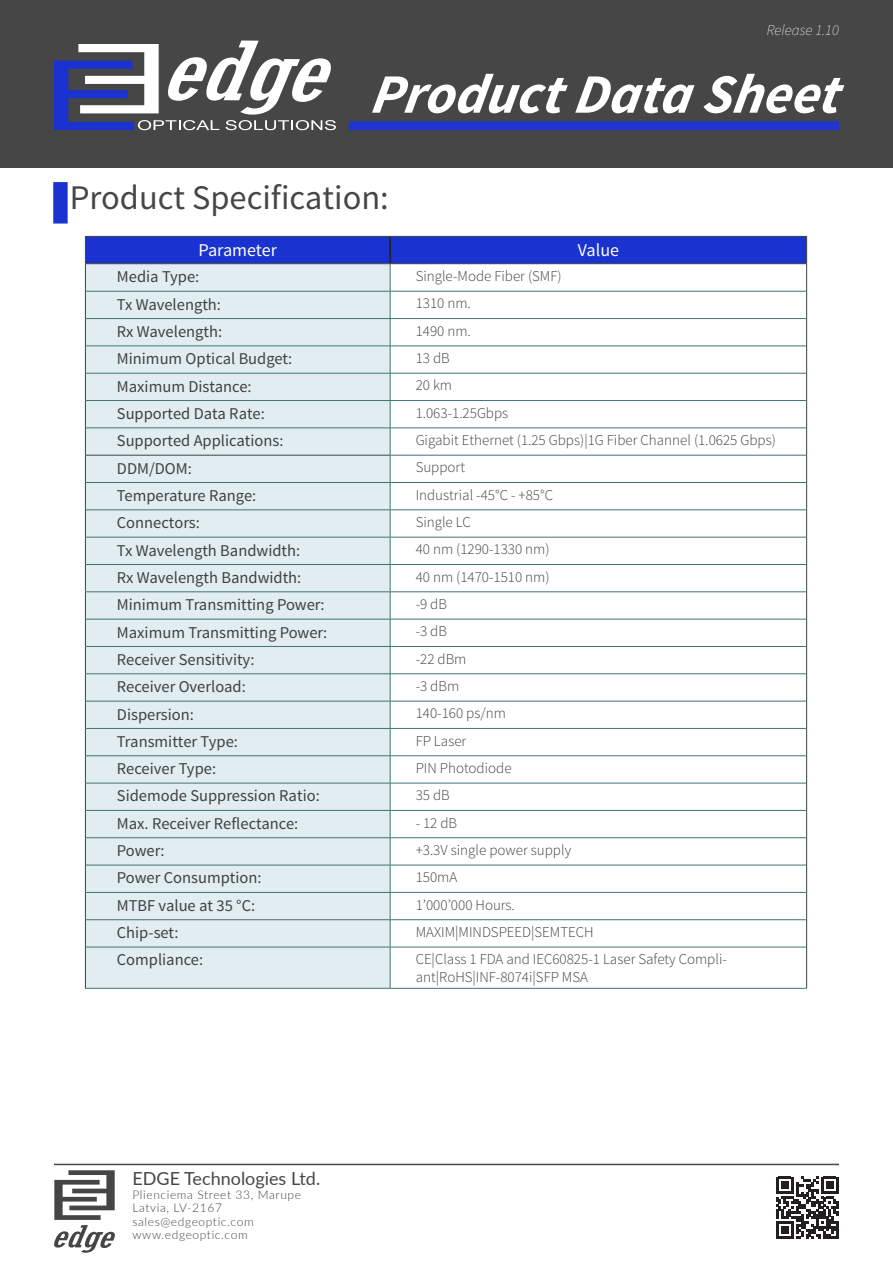
<style>
.page{position:relative;width:893px;height:1263px;background:#fff}
.page>*{position:absolute;margin:0;border:0;box-sizing:border-box;transform-origin:0 0}
.t1{font:italic 700 55.5px "Source Sans Pro";color:#fff}
.t2{font:34.5px "Source Sans Pro";color:#464646}
.t3{font:18px "Lato";color:#464646}
.t4{font:18px "Source Sans Pro";color:#fff}
.t5{font:16.5px "Source Sans Pro";color:#3e4143}
.t6{font:300 15px/18px "Source Sans Pro";color:#3e4143}
.t7{font:italic 200 15px "Source Sans Pro";color:#fff}
.t8{font:300 12px "Lato";letter-spacing:.05em;color:#464646}
</style>
<div class="page">
<hr style="left:54px;top:1164px;width:785px;height:1px;background:#464646">
<svg style="left:54px;top:1170px;width:61px;height:83px"></svg>
<svg style="left:776px;top:1177px;width:62px;height:62px"></svg>
<div style="left:0;top:0;width:893px;height:168px;background:#464646"></div>
<svg style="left:54px;top:40px;width:282px;height:90px"></svg>
<div style="left:349px;top:121px;width:490px;height:9px;background:#1f35ce"></div>
<div style="left:53px;top:182px;width:15px;height:42px;background:#1a33d0;border:2px solid #1a33d0"></div>
<div style="left:86px;top:948px;width:304px;height:40px;background:#e2edf2"></div>
<hr style="left:85px;top:947px;width:1px;height:41px;background:#3e4143">
<hr style="left:806px;top:947px;width:1px;height:41px;background:#3e4143">
<hr style="left:86px;top:947px;width:304px;height:1px;background:#427374">
<hr style="left:390px;top:947px;width:416px;height:1px;background:#427374">
<hr style="left:390px;top:947px;width:1px;height:41px;background:#427374">
<hr style="left:85px;top:988px;width:305px;height:1px;background:#427374">
<hr style="left:390px;top:988px;width:417px;height:1px;background:#427374">
<svg style="left:85px;top:236px;width:722px;height:711px"></svg>
<hr style="left:86px;top:646px;width:304px;height:1px;background:#427374">
<p class="t7" style="left:767px;top:21px;width:74px">Release 1.10</p>
<p class="t1" style="left:370px;top:59px;width:481px">Product Data Sheet</p>
<p class="t2" style="left:70px;top:176px;width:320px">Product Specification:</p>
<p class="t4" style="left:199px;top:239px;width:80px">Parameter</p>
<p class="t4" style="left:578px;top:239px;width:43px">Value</p>
<p class="t5" style="left:117px;top:267px;width:84px">Media Type:</p>
<p class="t6" style="left:416px;top:267px;width:147px">Single-Mode Fiber (SMF)</p>
<p class="t5" style="left:117px;top:294px;width:106px">Tx Wavelength:</p>
<p class="t6" style="left:416px;top:295px;width:57px">1310 nm.</p>
<p class="t5" style="left:117px;top:321px;width:107px">Rx Wavelength:</p>
<p class="t6" style="left:416px;top:322px;width:57px">1490 nm.</p>
<p class="t5" style="left:117px;top:349px;width:177px">Minimum Optical Budget:</p>
<p class="t6" style="left:416px;top:349px;width:36px">13 dB</p>
<p class="t5" style="left:117px;top:376px;width:136px">Maximum Distance:</p>
<p class="t6" style="left:416px;top:377px;width:38px">20 km</p>
<p class="t5" style="left:117px;top:403px;width:149px">Supported Data Rate:</p>
<p class="t6" style="left:416px;top:404px;width:94px">1.063-1.25Gbps</p>
<p class="t5" style="left:117px;top:430px;width:168px">Supported Applications:</p>
<p class="t6" style="left:416px;top:431px;width:362px">Gigabit Ethernet (1.25 Gbps)|1G Fiber Channel (1.0625 Gbps)</p>
<p class="t5" style="left:117px;top:458px;width:76px">DDM/DOM:</p>
<p class="t6" style="left:416px;top:458px;width:51px">Support</p>
<p class="t5" style="left:117px;top:485px;width:141px">Temperature Range:</p>
<p class="t6" style="left:416px;top:486px;width:139px">Industrial -45°C - +85°C</p>
<p class="t5" style="left:117px;top:512px;width:84px">Connectors:</p>
<p class="t6" style="left:416px;top:513px;width:57px">Single LC</p>
<p class="t5" style="left:117px;top:540px;width:185px">Tx Wavelength Bandwidth:</p>
<p class="t6" style="left:416px;top:540px;width:135px">40 nm (1290-1330 nm)</p>
<p class="t5" style="left:117px;top:567px;width:186px">Rx Wavelength Bandwidth:</p>
<p class="t6" style="left:416px;top:568px;width:135px">40 nm (1470-1510 nm)</p>
<p class="t5" style="left:117px;top:594px;width:209px">Minimum Transmitting Power:</p>
<p class="t6" style="left:416px;top:595px;width:33px">-9 dB</p>
<p class="t5" style="left:117px;top:622px;width:212px">Maximum Transmitting Power:</p>
<p class="t6" style="left:416px;top:622px;width:33px">-3 dB</p>
<p class="t5" style="left:117px;top:649px;width:139px">Receiver Sensitivity:</p>
<p class="t6" style="left:416px;top:650px;width:52px">-22 dBm</p>
<p class="t5" style="left:117px;top:676px;width:130px">Receiver Overload:</p>
<p class="t6" style="left:416px;top:677px;width:45px">-3 dBm</p>
<p class="t5" style="left:117px;top:704px;width:79px">Dispersion:</p>
<p class="t6" style="left:416px;top:704px;width:92px">140-160 ps/nm</p>
<p class="t5" style="left:117px;top:731px;width:123px">Transmitter Type:</p>
<p class="t6" style="left:416px;top:732px;width:52px">FP Laser</p>
<p class="t5" style="left:117px;top:758px;width:101px">Receiver Type:</p>
<p class="t6" style="left:416px;top:759px;width:97px">PIN Photodiode</p>
<p class="t5" style="left:117px;top:786px;width:204px">Sidemode Suppression Ratio:</p>
<p class="t6" style="left:416px;top:786px;width:36px">35 dB</p>
<p class="t5" style="left:117px;top:813px;width:183px">Max. Receiver Reflectance:</p>
<p class="t6" style="left:416px;top:814px;width:43px">- 12 dB</p>
<p class="t5" style="left:117px;top:840px;width:49px">Power:</p>
<p class="t6" style="left:416px;top:841px;width:157px">+3.3V single power supply</p>
<p class="t5" style="left:117px;top:868px;width:146px">Power Consumption:</p>
<p class="t6" style="left:416px;top:868px;width:43px">150mA</p>
<p class="t5" style="left:117px;top:895px;width:140px">MTBF value at 35 °C:</p>
<p class="t6" style="left:416px;top:896px;width:101px">1’000’000 Hours.</p>
<p class="t5" style="left:117px;top:922px;width:63px">Chip-set:</p>
<p class="t6" style="left:416px;top:923px;width:179px">MAXIM|MINDSPEED|SEMTECH</p>
<p class="t5" style="left:117px;top:950px;width:88px">Compliance:</p>
<p class="t6" style="left:416px;top:950px;width:313px">CE|Class 1 FDA and IEC60825-1 Laser Safety Compli&shy;ant|RoHS|INF-8074i|SFP MSA</p>
<p class="t3" style="left:132px;top:1166px;width:189px">EDGE Technologies Ltd.</p>
<p class="t8" style="left:132px;top:1186px;width:170px">Plienciema Street 33, Marupe</p>
<p class="t8" style="left:132px;top:1200px;width:91px">Latvia, LV-2167</p>
<p class="t8" style="left:132px;top:1213px;width:123px">sales@edgeoptic.com</p>
<p class="t8" style="left:132px;top:1227px;width:117px">www.edgeoptic.com</p>
</div>
